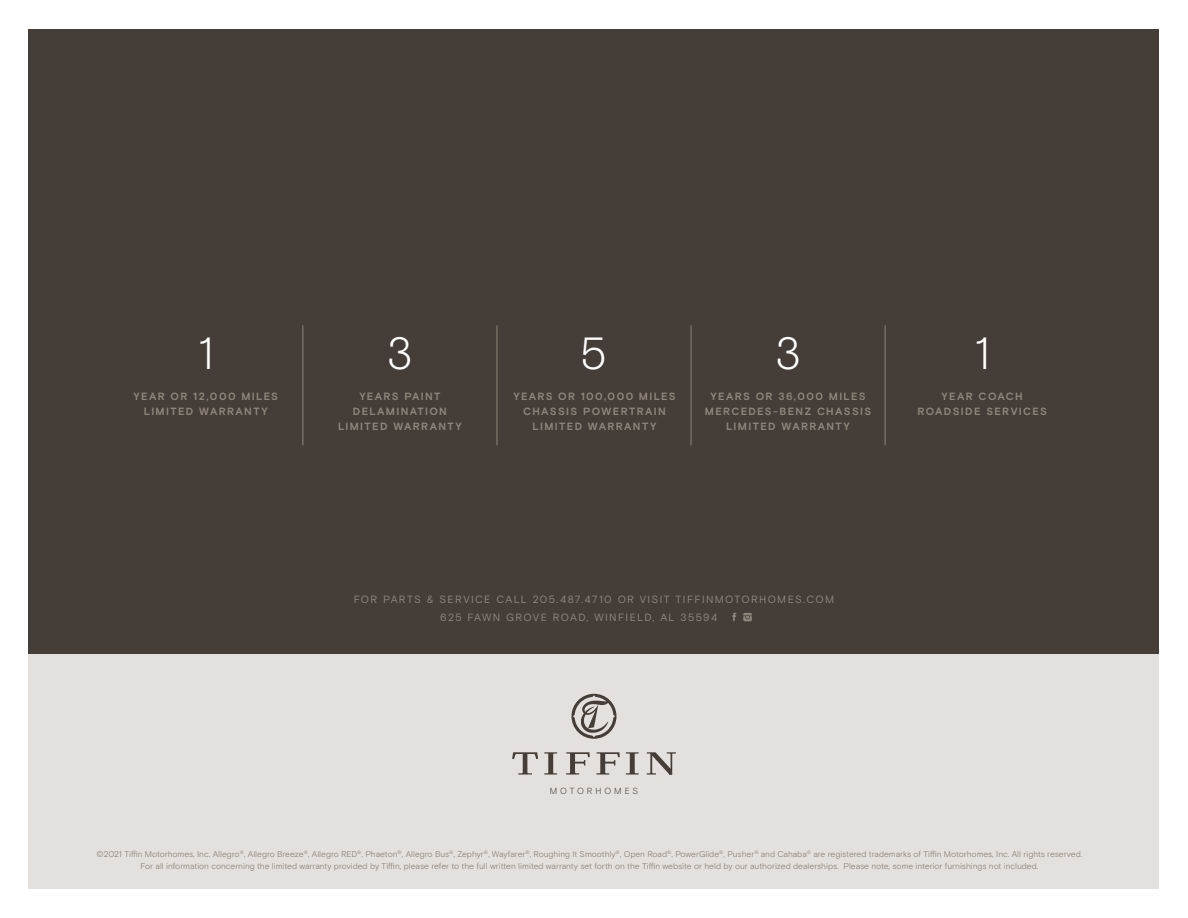
<style>
.page{position:relative;width:1188px;height:918px;background:#fff}
.page>*{position:absolute;margin:0;border:0;box-sizing:border-box;transform-origin:0 0}
.t1{font:300 45px "Basis Grotesque Pro";color:#fff}
.t2{font:700 10.5px/15px "Basis Grotesque Pro";letter-spacing:.125em;color:#8e857c;text-align:center}
.t3{font:10.5px/18.3px "Basis Grotesque Pro";letter-spacing:.125em;color:#8e857c}
.t4{font:300 8.85px "Basis Grotesque Pro";letter-spacing:.335em;color:#453d37}
.t5{font:8.4px/12px "Basis Grotesque Pro Off White";letter-spacing:-.005em;color:#8e857c;text-align:center}
</style>
<div class="page">
<div style="left:29px;top:653px;width:1130px;height:236px;background:#e4e0dd"></div>
<div style="left:29px;top:29px;width:1130px;height:625px;background:#453d37"></div>
<svg style="left:572px;top:694px;width:44px;height:45px"></svg>
<svg style="left:512px;top:752px;width:26px;height:23px"></svg>
<svg style="left:544px;top:752px;width:13px;height:23px"></svg>
<svg style="left:566px;top:752px;width:24px;height:23px"></svg>
<svg style="left:596px;top:752px;width:24px;height:23px"></svg>
<svg style="left:626px;top:752px;width:13px;height:23px"></svg>
<svg style="left:647px;top:752px;width:29px;height:23px"></svg>
<svg style="left:732px;top:613px;width:4px;height:8px"></svg>
<svg style="left:743px;top:613px;width:9px;height:8px"></svg>
<hr style="left:302px;top:326px;width:1px;height:120px;background:#8e857c">
<hr style="left:497px;top:326px;width:1px;height:120px;background:#8e857c">
<hr style="left:885px;top:326px;width:1px;height:120px;background:#8e857c">
<hr style="left:691px;top:326px;width:1px;height:120px;background:#8e857c">
<h1 class="t1" style="left:198px;top:327px;width:17px">1</h1>
<p class="t2" style="left:134px;top:390px;width:146px">YEAR OR 12,000 MILES<br>LIMITED WARRANTY</p>
<h1 class="t1" style="left:387px;top:327px;width:27px">3</h1>
<h1 class="t1" style="left:775px;top:327px;width:27px">3</h1>
<p class="t2" style="left:705px;top:390px;width:168px">YEARS OR 36,000 MILES<br>MERCEDES-BENZ CHASSIS<br>LIMITED WARRANTY</p>
<p class="t2" style="left:917px;top:390px;width:131px">YEAR COACH<br>ROADSIDE SERVICES</p>
<h1 class="t1" style="left:974px;top:327px;width:17px">1</h1>
<h1 class="t1" style="left:580px;top:327px;width:28px">5</h1>
<p class="t2" style="left:338px;top:390px;width:125px">YEARS PAINT<br>DELAMINATION<br>LIMITED WARRANTY</p>
<p class="t2" style="left:513px;top:390px;width:164px">YEARS OR 100,000 MILES<br>CHASSIS POWERTRAIN<br>LIMITED WARRANTY</p>
<p class="t3" style="left:440px;top:590px;width:396px;text-indent:-86px">FOR PARTS &amp; SERVICE CALL 205.487.4710 OR VISIT TIFFINMOTORHOMES.COM<br>625 FAWN GROVE ROAD, WINFIELD, AL 35594</p>
<p class="t4" style="left:550px;top:786px;width:90px">MOTORHOMES</p>
<p class="t5" style="left:97px;top:848px;width:987px">©2021 Tiffin Motorhomes, Inc. Allegro<sup>®</sup>, Allegro Breeze<sup>®</sup>, Allegro RED<sup>®</sup>, Phaeton<sup>®</sup>, Allegro Bus<sup>®</sup>, Zephyr<sup>®</sup>, Wayfarer<sup>®</sup>, Roughing It Smoothly<sup>®</sup>, Open Road<sup>®</sup>, PowerGlide<sup>®</sup>, Pusher<sup>®</sup> and Cahaba<sup>®</sup> are registered trademarks of Tiffin Motorhomes, Inc. All rights reserved.<br>For all information concerning the limited warranty provided by Tiffin, please refer to the full written limited warranty set forth on the Tiffin website or held by our authorized dealerships. Please note, some interior furnishings not included.</p>
</div>
